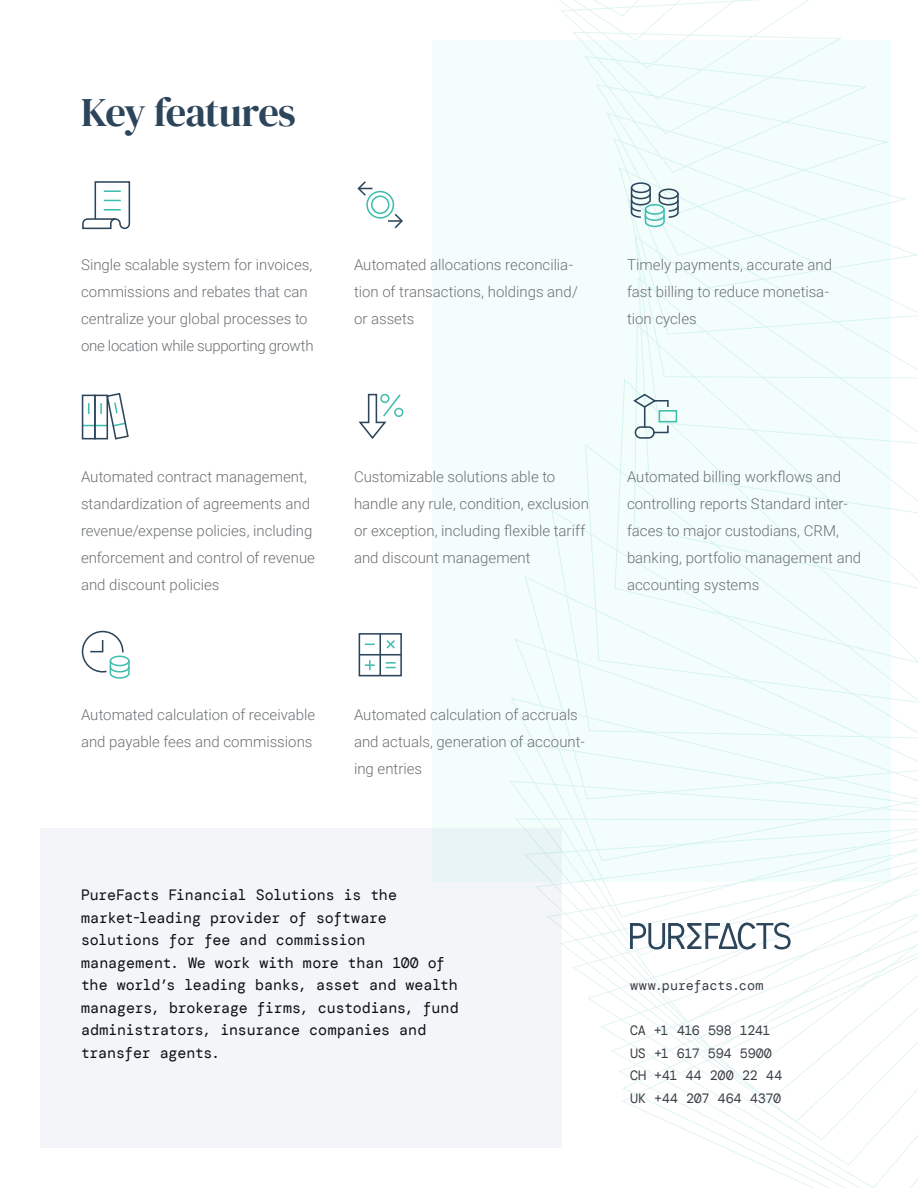
<style>
.page{position:relative;width:918px;height:1188px;background:#fff}
.page>*{position:absolute;margin:0;border:0;box-sizing:border-box;transform-origin:0 0}
.Header_2{font:40.5px "DM Serif Display";letter-spacing:-.025em;color:#2c455b}
.Paragraph_Style_2{font:300 15px/27px "Roboto";color:#6c7073}
.Paragraph_Style_0{font:15px/22.5px "DM Mono";letter-spacing:-.015em;color:#0a1016}
.Subheader{font:13.5px/22.5px "DM Mono";letter-spacing:-.02em;color:#3b4045}
</style>
<div class="page">
<div style="left:40px;top:828px;width:522px;height:320px;background:#f3f5f8"></div>
<div style="left:432px;top:40px;width:459px;height:842px;background:#f3fefc"></div>
<svg style="left:637px;top:250px;width:280px;height:27px"></svg>
<svg style="left:638px;top:277px;width:280px;height:47px"></svg>
<svg style="left:636px;top:324px;width:282px;height:54px"></svg>
<svg style="left:621px;top:378px;width:297px;height:65px"></svg>
<svg style="left:585px;top:443px;width:333px;height:66px"></svg>
<svg style="left:551px;top:509px;width:367px;height:67px"></svg>
<svg style="left:524px;top:576px;width:394px;height:62px"></svg>
<svg style="left:515px;top:638px;width:403px;height:59px"></svg>
<svg style="left:511px;top:697px;width:407px;height:43px"></svg>
<svg style="left:507px;top:740px;width:411px;height:142px"></svg>
<svg style="left:509px;top:780px;width:409px;height:102px"></svg>
<svg style="left:523px;top:819px;width:11px;height:63px"></svg>
<svg style="left:534px;top:818px;width:13px;height:79px"></svg>
<svg style="left:547px;top:816px;width:12px;height:110px"></svg>
<svg style="left:559px;top:813px;width:13px;height:139px"></svg>
<svg style="left:572px;top:809px;width:49px;height:167px"></svg>
<svg style="left:586px;top:814px;width:35px;height:192px"></svg>
<svg style="left:600px;top:817px;width:10px;height:215px"></svg>
<svg style="left:610px;top:817px;width:8px;height:238px"></svg>
<svg style="left:621px;top:802px;width:297px;height:386px"></svg>
<svg style="left:82px;top:181px;width:48px;height:49px"></svg>
<svg style="left:81px;top:393px;width:48px;height:47px"></svg>
<svg style="left:81px;top:630px;width:49px;height:49px"></svg>
<div style="left:366px;top:191px;width:28px;height:28px;border:2px solid #41bdad;border-radius:50%"></div>
<div style="left:371px;top:195px;width:19px;height:19px;border:2px solid #41bdad;border-radius:50%"></div>
<svg style="left:357px;top:181px;width:16px;height:16px"></svg>
<svg style="left:388px;top:213px;width:15px;height:16px"></svg>
<div style="left:394px;top:408px;width:9px;height:9px;border:2px solid #41bdad;border-radius:50%"></div>
<svg style="left:358px;top:393px;width:44px;height:46px"></svg>
<div style="left:359px;top:633px;width:43px;height:43px;border:2px solid #2c455b"></div>
<hr style="left:359px;top:654px;width:42px;height:2px;background:#2c455b">
<hr style="left:379px;top:634px;width:2px;height:42px;background:#2c455b">
<svg style="left:386px;top:640px;width:9px;height:9px"></svg>
<svg style="left:387px;top:662px;width:8px;height:6px"></svg>
<svg style="left:366px;top:661px;width:8px;height:8px"></svg>
<svg style="left:559px;top:0;width:346px;height:256px"></svg>
<div style="left:645px;top:204px;width:20px;height:11px;border:2px solid #41bdad;border-radius:50%"></div>
<div style="left:659px;top:410px;width:18px;height:12px;border:2px solid #41bdad"></div>
<div style="left:635px;top:426px;width:20px;height:13px;border:2px solid #2c455b;border-radius:5px"></div>
<svg style="left:633px;top:393px;width:36px;height:41px"></svg>
<svg style="left:630px;top:923px;width:161px;height:27px"></svg>
<p class="Header_2" style="left:81px;top:89px;width:216px">Key features</p>
<p class="Paragraph_Style_2" style="left:81px;top:251px;width:234px">Single scalable system for invoices, commissions and rebates that can centralize your global processes to one location while supporting growth</p>
<p class="Paragraph_Style_2" style="left:354px;top:251px;width:225px">Automated allocations reconcilia&shy;tion of transactions, holdings and/ or assets</p>
<p class="Paragraph_Style_2" style="left:627px;top:251px;width:207px">Timely payments, accurate and fast billing to reduce monetisa&shy;tion cycles</p>
<p class="Paragraph_Style_2" style="left:81px;top:462px;width:236px">Automated contract management, standardization of agreements and revenue/expense policies, including enforcement and control of revenue and discount policies</p>
<p class="Paragraph_Style_2" style="left:354px;top:462px;width:236px">Customizable solutions able to handle any rule, condition, exclusion or exception, including flexible tariff and discount management</p>
<p class="Paragraph_Style_2" style="left:627px;top:462px;width:236px">Automated billing workflows and controlling reports Standard inter&shy;faces to major custodians, CRM, banking, portfolio management and accounting systems</p>
<p class="Paragraph_Style_2" style="left:81px;top:701px;width:236px">Automated calculation of receivable and payable fees and commissions</p>
<p class="Paragraph_Style_2" style="left:354px;top:701px;width:232px">Automated calculation of accruals and actuals, generation of account&shy;ing entries</p>
<p class="Paragraph_Style_0" style="left:81px;top:884px;width:379px">PureFacts Financial Solutions is the market-leading provider of software solutions for fee and commission management. We work with more than 100 of the world’s leading banks, asset and wealth managers, brokerage firms, custodians, fund administrators, insurance companies and transfer agents.</p>
<p class="Subheader" style="left:630px;top:974px;width:135px">www.purefacts.com</p>
<p class="Subheader" style="left:630px;top:1019px;width:154px">CA +1 416 598 1241<br>US +1 617 594 5900<br>CH +41 44 200 22 44<br>UK +44 207 464 4370</p>
</div>
